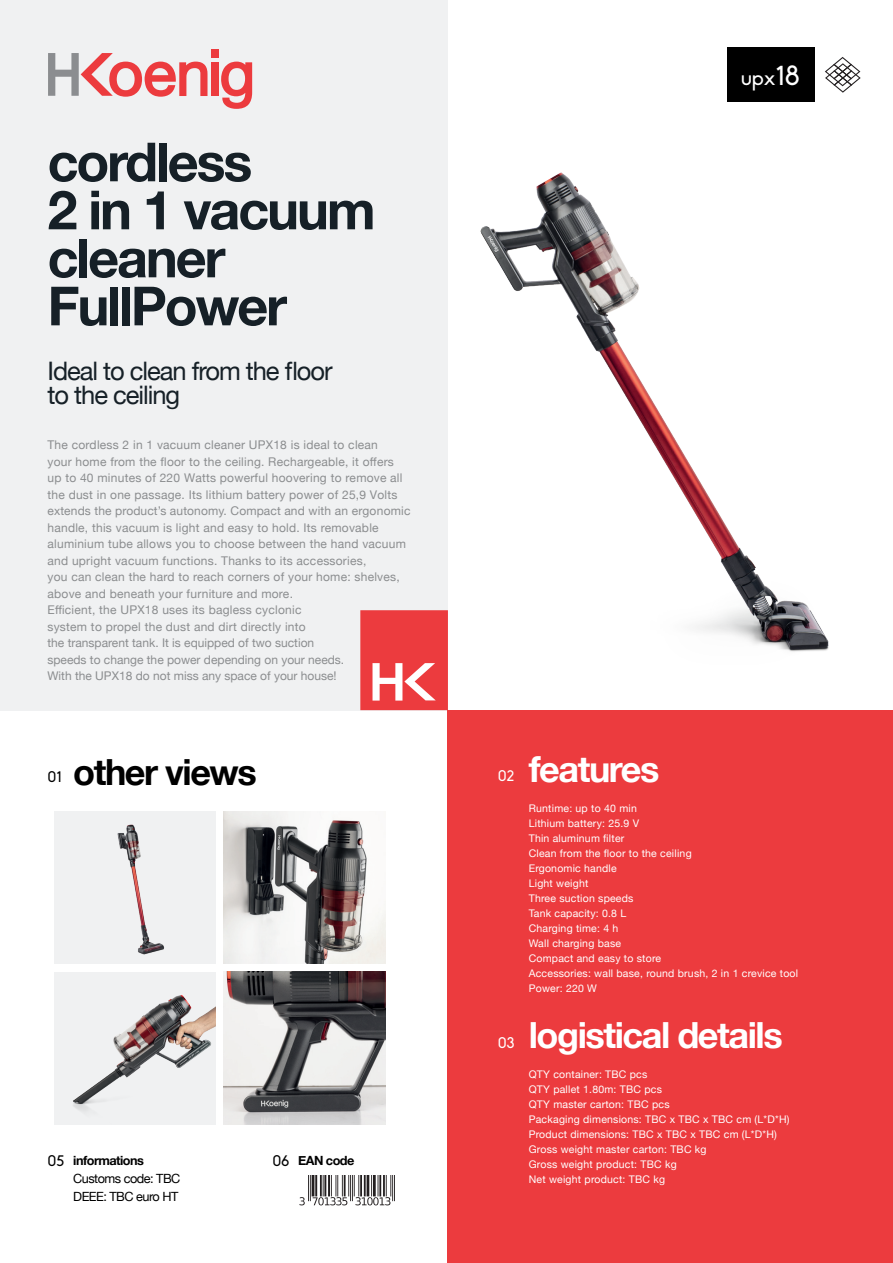
<style>
.page{position:relative;width:893px;height:1263px;background:#fff}
.page>*{position:absolute;margin:0;border:0;box-sizing:border-box;transform-origin:0 0}
.t1{font:700 54px/48px "Helvetica Neue";letter-spacing:-.04em;color:#162027}
.t2{font:700 36px "Helvetica Neue";letter-spacing:-.04em;color:#fff}
.t3{font:700 36px "Helvetica Neue";letter-spacing:-.04em;color:#000}
.t4{font:25.5px/24px "Helvetica Neue";letter-spacing:-.04em;color:#162027}
.t5{font:21px "Biko";color:#fff}
.t6{font:15px "Biko";color:#000}
.t7{font:15px "Biko";color:#fff}
.t8{font:12.75px/18px "Helvetica Neue";letter-spacing:-.04em;color:#000}
.t9{font:700 12.75px "Helvetica Neue";letter-spacing:-.04em;color:#000}
.t10{font:12px/16.5px "Helvetica Neue";letter-spacing:.02em;color:#8b8d8f}
.t11{font:10.5px/15px "Helvetica Neue";letter-spacing:.02em;color:#fff}
.s1{font-size:27px}
</style>
<div class="page">
<div style="left:0;top:0;width:448px;height:710px;background:#f0f1f2"></div>
<div style="left:448px;top:710px;width:445px;height:553px;background:#ec3b3e"></div>
<div style="left:211px;top:49px;width:7px;height:8px;background:#ec3b3e"></div>
<div style="left:211px;top:62px;width:7px;height:34px;background:#ec3b3e"></div>
<svg style="left:48px;top:53px;width:159px;height:44px"></svg>
<svg style="left:221px;top:62px;width:31px;height:47px"></svg>
<div style="left:727px;top:48px;width:88px;height:54px;background:#000"></div>
<img style="left:480px;top:172px;width:349px;height:480px">
<div style="left:54px;top:811px;width:162px;height:152px;background:#f0f1f2"></div>
<img style="left:117px;top:824px;width:48px;height:131px">
<img style="left:54px;top:972px;width:162px;height:152px">
<img style="left:224px;top:811px;width:162px;height:152px">
<img style="left:224px;top:972px;width:162px;height:152px">
<svg style="left:360px;top:610px;width:88px;height:100px;background:#ee5355"></svg>
<img style="left:299px;top:1175px;width:96px;height:31px">
<svg style="left:825px;top:57px;width:36px;height:36px"></svg>
<h1 class="t1" style="left:48px;top:139px;width:330px">cordless<br>2 in 1 vacuum cleaner<br>FullPower</h1>
<h3 class="t4" style="left:48px;top:360px;width:287px">Ideal to clean from the floor to the ceiling</h3>
<p class="t10" style="left:48px;top:437px;width:365px">The cordless 2 in 1 vacuum cleaner UPX18 is ideal to clean<br>your home from the floor to the ceiling. Rechargeable, it offers up to 40 minutes of 220 Watts powerful hoovering to remove all the dust in one passage. Its lithium battery power of 25,9 Volts extends the product’s autonomy. Compact and with an ergonomic handle, this vacuum is light and easy to hold. Its removable aluminium tube allows you to choose between the hand vacuum and upright vacuum functions. Thanks to its accessories,<br>you can clean the hard to reach corners of your home: shelves, above and beneath your furniture and more.<br>Efficient, the UPX18 uses its bagless cyclonic<br>system to propel the dust and dirt directly into<br>the transparent tank. It is equipped of two suction<br>speeds to change the power depending on your needs.<br>With the UPX18 do not miss any space of your house!</p>
<h3 class="t5" style="left:741px;top:66px;width:60px">upx<span class="s1">18</span></h3>
<h2 class="t3" style="left:73px;top:743px;width:185px">other views</h2>
<p class="t6" style="left:48px;top:769px;width:16px">01</p>
<p class="t7" style="left:498px;top:768px;width:18px">02</p>
<p class="t6" style="left:48px;top:1152px;width:18px">05</p>
<p class="t6" style="left:272px;top:1152px;width:18px">06</p>
<p class="t9" style="left:73px;top:1150px;width:72px">informations</p>
<p class="t8" style="left:73px;top:1170px;width:109px">Customs code: TBC<br>DEEE: TBC euro HT</p>
<p class="t9" style="left:298px;top:1150px;width:58px">EAN code</p>
<p class="t7" style="left:498px;top:1034px;width:18px">03</p>
<h2 class="t2" style="left:529px;top:741px;width:132px">features</h2>
<p class="t11" style="left:529px;top:801px;width:271px">Runtime: up to 40 min<br>Lithium battery: 25.9 V<br>Thin aluminum filter<br>Clean from the floor to the ceiling<br>Ergonomic handle<br>Light weight<br>Three suction speeds<br>Tank capacity: 0.8 L<br>Charging time: 4 h<br>Wall charging base<br>Compact and easy to store<br>Accessories: wall base, round brush, 2 in 1 crevice tool<br>Power: 220 W</p>
<h2 class="t2" style="left:529px;top:1007px;width:255px">logistical details</h2>
<p class="t11" style="left:529px;top:1067px;width:262px">QTY container: TBC pcs<br>QTY pallet 1.80m: TBC pcs<br>QTY master carton: TBC pcs<br>Packaging dimensions: TBC x TBC x TBC cm (L*D*H)<br>Product dimensions: TBC x TBC x TBC cm (L*D*H)<br>Gross weight master carton: TBC kg<br>Gross weight product: TBC kg<br>Net weight product: TBC kg</p>
</div>
